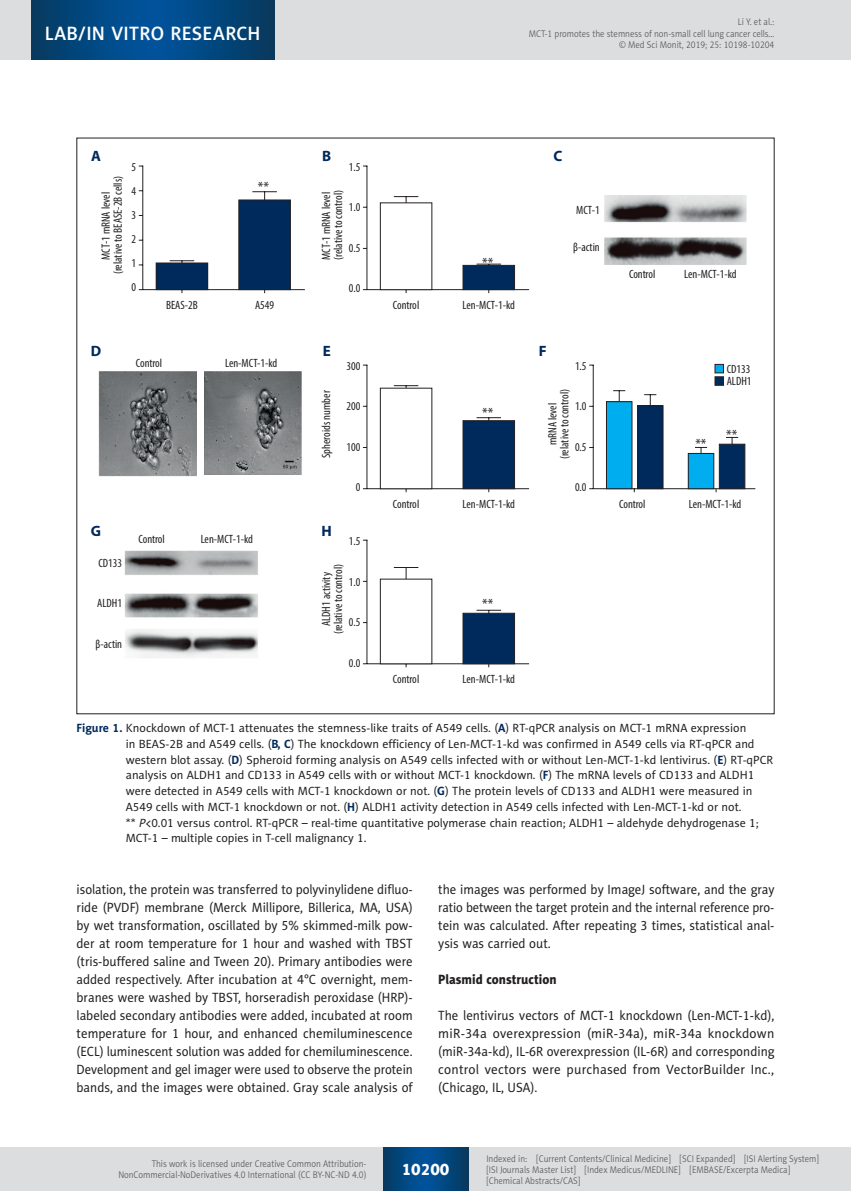
<style>
.page{position:relative;width:851px;height:1191px;background:#fff}
.page>*{position:absolute;margin:0;border:0;box-sizing:border-box;transform-origin:0 0}
.t1{font:19.5px "Naomi Sans EFN Medium";letter-spacing:.015em;color:#fff}
.t2{font:16.5px "Naomi Sans EFN Heavy";color:#fff}
.t3{font:condensed 15px "Myriad Pro";color:#231f20}
.t4{font:700 15px "Myriad Pro";color:#00295c}
.MSM_Body{font:13.5px/18px "Naomi Sans EFN";color:#231f20;text-align:justify;scale:.94 1}
.MSM_Body-2{font:13.5px/18px "Naomi Sans EFN";color:#231f20;text-align:justify;scale:.95 1}
.MSM_Headline_2{font:13.5px "Naomi Sans EFN Heavy";color:#231f20;scale:.95 1}
.MSM_Rycina_tytul{font:12px/15.8px "Naomi Sans EFN";color:#231f20}
.t5{font:condensed 12px/24px "Myriad Pro";color:#231f20;text-align:center}
.MSM_pagina_sygnatura{font:9.75px/11.2px "Naomi Sans EFN Light";color:#57585a;scale:.9 1}
.MSM_pagina_zywa{font:9.75px/11.2px "Naomi Sans EFN Light";color:#57585a;text-align:right;scale:.9 1}
.s1{font-weight:700;color:#00295c}
.s2{font-style:italic}
</style>
<div class="page">
<img style="left:604px;top:195px;width:142px;height:69px">
<img style="left:99px;top:372px;width:98px;height:104px">
<img style="left:205px;top:371px;width:96px;height:104px">
<img style="left:124px;top:550px;width:134px;height:108px">
<hr style="left:139px;top:289px;width:166px;height:1px;background:#231f20">
<hr style="left:142px;top:166px;width:1px;height:124px;background:#231f20">
<svg style="left:155px;top:191px;width:122px;height:103px"></svg>
<div style="left:238px;top:200px;width:53px;height:90px;background:#00295c;border:1px solid #231f20"></div>
<hr style="left:363px;top:289px;width:166px;height:1px;background:#231f20">
<hr style="left:366px;top:166px;width:1px;height:124px;background:#231f20">
<svg style="left:379px;top:196px;width:122px;height:98px"></svg>
<div style="left:462px;top:265px;width:53px;height:25px;background:#00295c;border:1px solid #231f20"></div>
<hr style="left:363px;top:488px;width:166px;height:1px;background:#231f20">
<hr style="left:366px;top:365px;width:1px;height:124px;background:#231f20">
<svg style="left:379px;top:385px;width:122px;height:108px"></svg>
<div style="left:462px;top:420px;width:53px;height:69px;background:#00295c;border:1px solid #231f20"></div>
<hr style="left:363px;top:663px;width:166px;height:1px;background:#231f20">
<hr style="left:366px;top:540px;width:1px;height:124px;background:#231f20">
<svg style="left:394px;top:567px;width:24px;height:1px"></svg>
<hr style="left:405px;top:567px;width:1px;height:100px;background:#231f20">
<svg style="left:379px;top:578px;width:122px;height:90px"></svg>
<div style="left:462px;top:613px;width:53px;height:51px;background:#00295c;border:1px solid #231f20"></div>
<hr style="left:589px;top:488px;width:166px;height:1px;background:#231f20">
<hr style="left:592px;top:365px;width:1px;height:124px;background:#231f20">
<svg style="left:605px;top:390px;width:133px;height:103px"></svg>
<div style="left:718px;top:444px;width:27px;height:45px;background:#00295c;border:1px solid #231f20"></div>
<div style="left:714px;top:364px;width:9px;height:9px;background:#00aeef;border:1px solid #231f20"></div>
<div style="left:714px;top:376px;width:9px;height:10px;background:#00295c;border:1px solid #231f20"></div>
<div style="left:0;top:1148px;width:850px;height:43px;background:#dcdddf"></div>
<svg style="left:383px;top:1147px;width:85px;height:43px;background:#02477e"></svg>
<div style="left:0;top:0;width:850px;height:60px;background:#dcdddf"></div>
<hr style="left:850px;top:0;width:1px;height:60px;background:#dcdddf">
<svg style="left:32px;top:0;width:242px;height:60px;background:#02477f"></svg>
<h1 class="t1" style="left:45px;top:22px;width:217px">LAB/IN VITRO RESEARCH</h1>
<p class="t4" style="left:91px;top:147px;width:11px">A</p>
<p class="t5" style="left:99px;top:274px;width:100px;line-height:12px;rotate:-90deg">MCT-1 mRNA level (relative to BEASE-2B cells)</p>
<p class="t5" style="left:131px;top:155px;width:6px;text-align:justify">5<br>4<br>3<br>2<br>1<br>0</p>
<p class="t3" style="left:258px;top:178px;width:13px">**</p>
<p class="t5" style="left:166px;top:293px;width:33px">BEAS-2B</p>
<p class="t5" style="left:255px;top:293px;width:21px">A549</p>
<p class="t4" style="left:91px;top:341px;width:12px">D</p>
<p class="t5" style="left:136px;top:350px;width:28px">Control</p>
<p class="t5" style="left:225px;top:350px;width:54px">Len-MCT-1-kd</p>
<p class="t4" style="left:91px;top:521px;width:12px">G</p>
<p class="t5" style="left:98px;top:550px;width:25px">CD133</p>
<p class="t5" style="left:97px;top:591px;width:26px">ALDH1</p>
<p class="t5" style="left:96px;top:631px;width:28px">β-actin</p>
<p class="t5" style="left:138px;top:527px;width:28px">Control</p>
<p class="t5" style="left:201px;top:527px;width:54px">Len-MCT-1-kd</p>
<p class="MSM_pagina_zywa" style="left:529px;top:16px;width:274px">Li Y. et al.:<br>MCT-1 promotes the stemness of non-small cell lung cancer cells…</p>
<p class="MSM_pagina_sygnatura" style="left:619px;top:39px;width:174px">© Med Sci Monit, 2019; 25: 10198-10204</p>
<p class="t4" style="left:322px;top:147px;width:11px">B</p>
<p class="t5" style="left:349px;top:155px;width:13px">1.5</p>
<p class="t5" style="left:349px;top:195px;width:13px">1.0</p>
<p class="t5" style="left:349px;top:236px;width:13px">0.5</p>
<p class="t5" style="left:349px;top:276px;width:13px">0.0</p>
<p class="t5" style="left:320px;top:260px;width:72px;line-height:12px;text-align:left;rotate:-90deg">MCT-1 mRNA level (relative to control)</p>
<p class="t4" style="left:322px;top:341px;width:10px">E</p>
<p class="t5" style="left:314px;top:458px;width:69px;rotate:-90deg">Spheroids number</p>
<p class="t5" style="left:346px;top:354px;width:15px">300</p>
<p class="t5" style="left:346px;top:394px;width:15px">200</p>
<p class="t5" style="left:346px;top:435px;width:15px">100</p>
<p class="t5" style="left:355px;top:475px;width:6px">0</p>
<p class="t4" style="left:321px;top:521px;width:12px">H</p>
<p class="t5" style="left:349px;top:529px;width:13px">1.5</p>
<p class="t5" style="left:349px;top:569px;width:13px">1.0</p>
<p class="t5" style="left:349px;top:610px;width:13px">0.5</p>
<p class="t5" style="left:349px;top:650px;width:13px">0.0</p>
<p class="t5" style="left:320px;top:634px;width:72px;line-height:12px;rotate:-90deg">ALDH1 activity (relative to control)</p>
<p class="t3" style="left:482px;top:254px;width:13px">**</p>
<p class="t5" style="left:393px;top:293px;width:28px">Control</p>
<p class="t5" style="left:462px;top:293px;width:54px">Len-MCT-1-kd</p>
<p class="t3" style="left:482px;top:404px;width:13px">**</p>
<p class="t5" style="left:393px;top:492px;width:28px">Control</p>
<p class="t5" style="left:462px;top:492px;width:54px">Len-MCT-1-kd</p>
<p class="t4" style="left:553px;top:147px;width:10px">C</p>
<p class="t5" style="left:576px;top:198px;width:25px">MCT-1</p>
<p class="t5" style="left:573px;top:235px;width:28px">β-actin</p>
<p class="t5" style="left:629px;top:262px;width:28px">Control</p>
<p class="t5" style="left:684px;top:262px;width:54px">Len-MCT-1-kd</p>
<p class="t4" style="left:538px;top:341px;width:9px">F</p>
<p class="t5" style="left:575px;top:354px;width:13px">1.5</p>
<p class="t5" style="left:575px;top:394px;width:13px">1.0</p>
<p class="t5" style="left:575px;top:435px;width:13px">0.5</p>
<p class="t5" style="left:575px;top:475px;width:13px">0.0</p>
<p class="t5" style="left:546px;top:459px;width:72px;line-height:12px;rotate:-90deg">mRNA level (relative to control)</p>
<p class="t5" style="left:726px;top:363px;width:26px;line-height:12px;text-align:left">CD133<br>ALDH1</p>
<p class="t3" style="left:695px;top:435px;width:13px">**</p>
<p class="t3" style="left:726px;top:426px;width:13px">**</p>
<p class="t5" style="left:619px;top:492px;width:28px">Control</p>
<p class="t5" style="left:688px;top:492px;width:54px">Len-MCT-1-kd</p>
<p class="t3" style="left:482px;top:595px;width:13px">**</p>
<p class="t5" style="left:393px;top:667px;width:28px">Control</p>
<p class="t5" style="left:462px;top:667px;width:54px">Len-MCT-1-kd</p>
<p class="MSM_Rycina_tytul" style="left:126px;top:720px;width:648px;text-indent:-49px"><span class="s1">Figure 1.</span> Knockdown of MCT-1 attenuates the stemness-like traits of A549 cells. (<span class="s1">A</span>) RT-qPCR analysis on MCT-1 mRNA expression<br>in BEAS-2B and A549 cells. (<span class="s1">B, C</span>) The knockdown efficiency of Len-MCT-1-kd was confirmed in A549 cells via RT-qPCR and western blot assay. (<span class="s1">D</span>) Spheroid forming analysis on A549 cells infected with or without Len-MCT-1-kd lentivirus. (<span class="s1">E</span>) RT-qPCR analysis on ALDH1 and CD133 in A549 cells with or without MCT-1 knockdown. (<span class="s1">F</span>) The mRNA levels of CD133 and ALDH1 were detected in A549 cells with MCT-1 knockdown or not. (<span class="s1">G</span>) The protein levels of CD133 and ALDH1 were measured in A549 cells with MCT-1 knockdown or not. (<span class="s1">H</span>) ALDH1 activity detection in A549 cells infected with Len-MCT-1-kd or not.<br>** <span class="s2">P</span>&lt;0.01 versus control. RT-qPCR – real-time quantitative polymerase chain reaction; ALDH1 – aldehyde dehydrogenase 1; MCT-1 – multiple copies in T-cell malignancy 1.</p>
<p class="MSM_Body" style="left:77px;top:880px;width:359px">isolation, the protein was transferred to polyvinylidene difluo&shy;ride (PVDF) membrane (Merck Millipore, Billerica, MA, USA) by wet transformation, oscillated by 5% skimmed-milk pow&shy;der at room temperature for 1 hour and washed with TBST (tris-buffered saline and Tween 20). Primary antibodies were added respectively. After incubation at 4°C overnight, mem&shy;branes were washed by TBST, horseradish peroxidase (HRP)- labeled secondary antibodies were added, incubated at room temperature for 1 hour, and enhanced chemiluminescence (ECL) luminescent solution was added for chemiluminescence.<br>Development and gel imager were used to observe the protein bands, and the images were obtained. Gray scale analysis of</p>
<p class="MSM_Body-2" style="left:438px;top:880px;width:355px">the images was performed by ImageJ software, and the gray ratio between the target protein and the internal reference pro&shy;tein was calculated. After repeating 3 times, statistical anal&shy;ysis was carried out.</p>
<p class="MSM_Headline_2" style="left:438px;top:971px;width:126px">Plasmid construction</p>
<p class="MSM_Body-2" style="left:438px;top:1006px;width:355px">The lentivirus vectors of MCT-1 knockdown (Len-MCT-1-kd), miR-34a overexpression (miR-34a), miR-34a knockdown (miR-34a-kd), IL-6R overexpression (IL-6R) and corresponding control vectors were purchased from VectorBuilder Inc., (Chicago, IL, USA).</p>
<p class="MSM_pagina_sygnatura" style="left:118px;top:1158px;width:277px;text-align:right">This work is licensed under Creative Common Attribution-<br>NonCommercial-NoDerivatives 4.0 International (CC BY-NC-ND 4.0)</p>
<p class="t2" style="left:401px;top:1159px;width:49px">10200</p>
<p class="MSM_pagina_sygnatura" style="left:486px;top:1152px;width:371px">Indexed in: [Current Contents/Clinical Medicine] [SCI Expanded] [ISI Alerting System] [ISI Journals Master List] [Index Medicus/MEDLINE] [EMBASE/Excerpta Medica] [Chemical Abstracts/CAS]</p>
</div>
